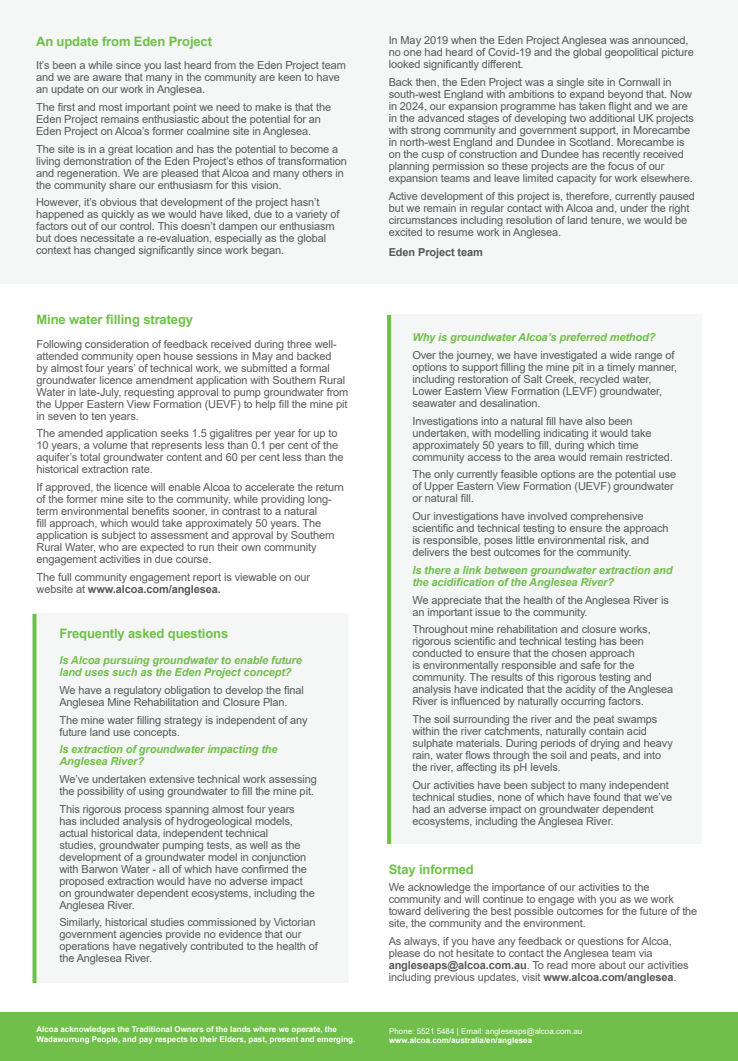
<style>
.page{position:relative;width:738px;height:1061px;background:#fff}
.page>*{position:absolute;margin:0;border:0;box-sizing:border-box;transform-origin:0 0}
.t1{font:700 13px "Arial";letter-spacing:-.01em;color:#70bf4a}
.t2{font:11px/12px "Arial";letter-spacing:-.01em;color:#57585a}
.t3{font:italic 700 11px/12px "Arial";letter-spacing:-.01em;color:#70bf4a}
.t4{font:700 11px "Arial";letter-spacing:-.01em;color:#57585a}
.t5{font:700 8px/10px "Arial";color:#fff}
.t6{font:8px "Arial";color:#fff}
.s1{font-weight:700}
</style>
<div class="page">
<div style="left:0;top:1011px;width:737px;height:49px;background:#70bf4a"></div>
<div style="left:0;top:0;width:737px;height:283px;background:#f5f6f6"></div>
<div style="left:388px;top:315px;width:313px;height:528px;background:#f5f6f6"></div>
<svg style="left:387px;top:315px;width:4px;height:528px;fill:#70bf4a"></svg>
<div style="left:36px;top:613px;width:312px;height:369px;background:#f5f6f6"></div>
<svg style="left:32px;top:613px;width:4px;height:369px"></svg>
<p class="t1" style="left:36px;top:32px;width:177px">An update from Eden Project</p>
<p class="t2" style="left:36px;top:59px;width:311px">It’s been a while since you last heard from the Eden Project team and we are aware that many in the community are keen to have an update on our work in Anglesea.</p>
<p class="t2" style="left:36px;top:101px;width:296px">The first and most important point we need to make is that the<br>Eden Project remains enthusiastic about the potential for an<br>Eden Project on Alcoa’s former coalmine site in Anglesea.</p>
<p class="t2" style="left:36px;top:143px;width:312px">The site is in a great location and has the potential to become a living demonstration of the Eden Project’s ethos of transformation and regeneration. We are pleased that Alcoa and many others in the community share our enthusiasm for this vision.</p>
<p class="t2" style="left:36px;top:196px;width:305px">However, it’s obvious that development of the project hasn’t happened as quickly as we would have liked, due to a variety of factors out of our control. This doesn’t dampen our enthusiasm but does necessitate a re-evaluation, especially as the global context has changed significantly since work began.</p>
<p class="t1" style="left:36px;top:310px;width:158px">Mine water filling strategy</p>
<p class="t2" style="left:36px;top:338px;width:313px">Following consideration of feedback received during three well&shy;attended community open house sessions in May and backed<br>by almost four years’ of technical work, we submitted a formal groundwater licence amendment application with Southern Rural Water in late-July, requesting approval to pump groundwater from the Upper Eastern View Formation (UEVF) to help fill the mine pit in seven to ten years.</p>
<p class="t2" style="left:36px;top:427px;width:308px">The amended application seeks 1.5 gigalitres per year for up to 10 years, a volume that represents less than 0.1 per cent of the aquifer’s total groundwater content and 60 per cent less than the historical extraction rate.</p>
<p class="t2" style="left:36px;top:481px;width:309px">If approved, the licence will enable Alcoa to accelerate the return of the former mine site to the community, while providing long&shy;term environmental benefits sooner, in contrast to a natural<br>fill approach, which would take approximately 50 years. The application is subject to assessment and approval by Southern Rural Water, who are expected to run their own community engagement activities in due course.</p>
<p class="t2" style="left:36px;top:571px;width:275px">The full community engagement report is viewable on our website at <span class="s1">www.alcoa.com/anglesea.</span></p>
<p class="t1" style="left:59px;top:623px;width:170px">Frequently asked questions</p>
<p class="t3" style="left:59px;top:654px;width:244px">Is Alcoa pursuing groundwater to enable future land uses such as the Eden Project concept?</p>
<p class="t2" style="left:59px;top:683px;width:246px">We have a regulatory obligation to develop the final<br>Anglesea Mine Rehabilitation and Closure Plan.</p>
<p class="t2" style="left:59px;top:713px;width:250px">The mine water filling strategy is independent of any future land use concepts.</p>
<p class="t3" style="left:59px;top:743px;width:219px">Is extraction of groundwater impacting the<br>Anglesea River?</p>
<p class="t2" style="left:59px;top:772px;width:259px">We’ve undertaken extensive technical work assessing the possibility of using groundwater to fill the mine pit.</p>
<p class="t2" style="left:59px;top:802px;width:257px">This rigorous process spanning almost four years has included analysis of hydrogeological models, actual historical data, independent technical<br>studies, groundwater pumping tests, as well as the development of a groundwater model in conjunction with Barwon Water - all of which have confirmed the proposed extraction would have no adverse impact on groundwater dependent ecosystems, including the Anglesea River.</p>
<p class="t2" style="left:59px;top:916px;width:260px">Similarly, historical studies commissioned by Victorian government agencies provide no evidence that our operations have negatively contributed to the health of the Anglesea River.</p>
<p class="t2" style="left:388px;top:34px;width:306px">In May 2019 when the Eden Project Anglesea was announced, no one had heard of Covid-19 and the global geopolitical picture looked significantly different.</p>
<p class="t2" style="left:388px;top:76px;width:307px">Back then, the Eden Project was a single site in Cornwall in south-west England with ambitions to expand beyond that. Now in 2024, our expansion programme has taken flight and we are in the advanced stages of developing two additional UK projects with strong community and government support, in Morecambe in north-west England and Dundee in Scotland. Morecambe is on the cusp of construction and Dundee has recently received planning permission so these projects are the focus of our expansion teams and leave limited capacity for work elsewhere.</p>
<p class="t2" style="left:388px;top:190px;width:307px">Active development of this project is, therefore, currently paused but we remain in regular contact with Alcoa and, under the right circumstances including resolution of land tenure, we would be excited to resume work in Anglesea.</p>
<p class="t4" style="left:388px;top:245px;width:96px">Eden Project team</p>
<p class="t3" style="left:412px;top:332px;width:244px">Why is groundwater Alcoa’s preferred method?</p>
<p class="t2" style="left:412px;top:349px;width:266px">Over the journey, we have investigated a wide range of options to support filling the mine pit in a timely manner, including restoration of Salt Creek, recycled water, Lower Eastern View Formation (LEVF) groundwater, seawater and desalination.</p>
<p class="t2" style="left:412px;top:414px;width:262px">Investigations into a natural fill have also been undertaken, with modelling indicating it would take approximately 50 years to fill, during which time community access to the area would remain restricted.</p>
<p class="t2" style="left:412px;top:468px;width:265px">The only currently feasible options are the potential use of Upper Eastern View Formation (UEVF) groundwater or natural fill.</p>
<p class="t2" style="left:412px;top:510px;width:257px">Our investigations have involved comprehensive scientific and technical testing to ensure the approach is responsible, poses little environmental risk, and delivers the best outcomes for the community.</p>
<p class="t3" style="left:412px;top:564px;width:261px">Is there a link between groundwater extraction and the acidification of the Anglesea River?</p>
<p class="t2" style="left:412px;top:593px;width:258px">We appreciate that the health of the Anglesea River is an important issue to the community.</p>
<p class="t2" style="left:412px;top:623px;width:262px">Throughout mine rehabilitation and closure works, rigorous scientific and technical testing has been conducted to ensure that the chosen approach<br>is environmentally responsible and safe for the community. The results of this rigorous testing and analysis have indicated that the acidity of the Anglesea River is influenced by naturally occurring factors.</p>
<p class="t2" style="left:412px;top:712px;width:262px">The soil surrounding the river and the peat swamps within the river catchments, naturally contain acid sulphate materials. During periods of drying and heavy rain, water flows through the soil and peats, and into the river, affecting its pH levels.</p>
<p class="t2" style="left:412px;top:778px;width:261px">Our activities have been subject to many independent technical studies, none of which have found that we’ve had an adverse impact on groundwater dependent ecosystems, including the Anglesea River.</p>
<p class="t1" style="left:388px;top:859px;width:87px">Stay informed</p>
<p class="t2" style="left:388px;top:881px;width:310px">We acknowledge the importance of our activities to the community and will continue to engage with you as we work toward delivering the best possible outcomes for the future of the site, the community and the environment.</p>
<p class="t2" style="left:388px;top:934px;width:301px">As always, if you have any feedback or questions for Alcoa, please do not hesitate to contact the Anglesea team via <span class="s1">angleseaps@alcoa.com.au</span>. To read more about our activities including previous updates, visit <span class="s1">www.alcoa.com/anglesea</span>.</p>
<p class="t5" style="left:36px;top:1024px;width:320px">Alcoa acknowledges the Traditional Owners of the lands where we operate, the<br>Wadawurrung People, and pay respects to their Elders, past, present and emerging.</p>
<p class="t6" style="left:389px;top:1025px;width:194px">Phone: 5521 5484 | Email: angleseaps@alcoa.com.au</p>
<p class="t5" style="left:389px;top:1035px;width:144px">www.alcoa.com/australia/en/anglesea</p>
</div>
